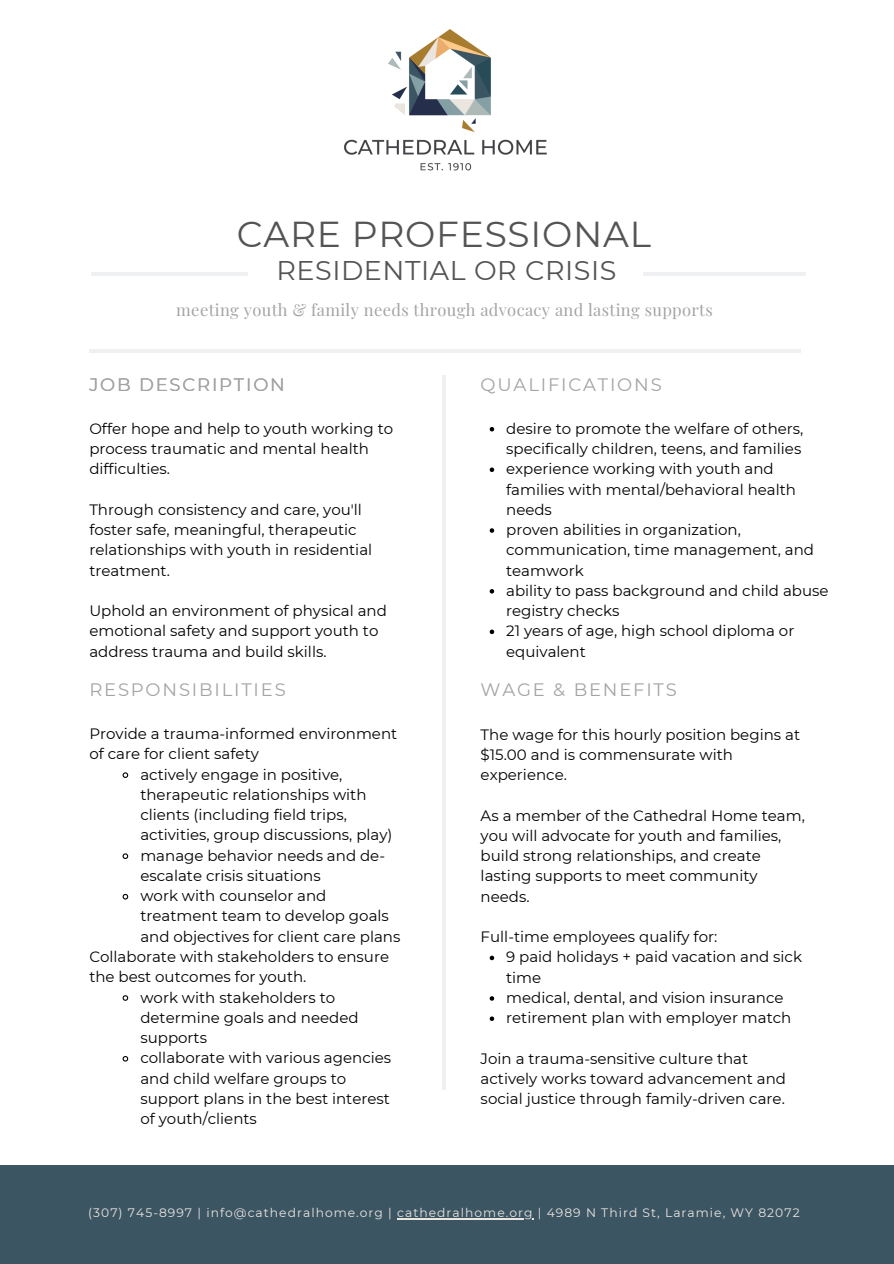
<style>
.page{position:relative;width:894px;height:1264px;background:#fff}
.page>*{position:absolute;margin:0;border:0;box-sizing:border-box;transform-origin:0 0}
.t1{font:36px "Montserrat";letter-spacing:.02em;color:#545454}
.t2{font:27px "Montserrat";letter-spacing:.02em;color:#545454}
.t3{font:18px "Montserrat";letter-spacing:.1em;color:#a4a4a4}
.t4{font:16.5px "Playfair Display";letter-spacing:.02em;color:#a4a4a4}
.t5{font:15px/20.2px "Montserrat";color:#000}
.t6{font:12.3px "Montserrat";letter-spacing:.085em;color:#ebe5e0}
</style>
<div class="page">
<hr style="left:442px;top:375px;width:3px;height:715px;background:#eff0f2">
<div style="left:0;top:1165px;width:893px;height:98px;background:#3c5563"></div>
<hr style="left:89px;top:349px;width:711px;height:3px;background:#eff0f2">
<svg style="left:489px;top:955px;width:5px;height:5px"></svg>
<svg style="left:489px;top:996px;width:5px;height:4px"></svg>
<svg style="left:489px;top:1016px;width:5px;height:4px"></svg>
<svg style="left:122px;top:772px;width:7px;height:6px"></svg>
<svg style="left:122px;top:853px;width:7px;height:6px"></svg>
<svg style="left:122px;top:893px;width:7px;height:7px"></svg>
<svg style="left:122px;top:995px;width:7px;height:6px"></svg>
<svg style="left:122px;top:1056px;width:7px;height:6px"></svg>
<svg style="left:489px;top:427px;width:5px;height:4px"></svg>
<svg style="left:489px;top:467px;width:5px;height:5px"></svg>
<svg style="left:489px;top:528px;width:5px;height:5px"></svg>
<svg style="left:489px;top:589px;width:5px;height:4px"></svg>
<svg style="left:489px;top:629px;width:5px;height:5px"></svg>
<hr style="left:643px;top:272px;width:163px;height:4px;background:#eff0f2">
<hr style="left:91px;top:272px;width:157px;height:4px;background:#eff0f2">
<img style="left:344px;top:30px;width:203px;height:141px">
<hr style="left:397px;top:1218px;width:136px;height:1px;background:#ebe5e0">
<p class="t1" style="left:237px;top:212px;width:415px">CARE PROFESSIONAL</p>
<p class="t2" style="left:276px;top:254px;width:341px">RESIDENTIAL OR CRISIS</p>
<p class="t4" style="left:176px;top:298px;width:538px">meeting youth &amp; family needs through advocacy and lasting supports</p>
<p class="t3" style="left:89px;top:373px;width:197px">JOB DESCRIPTION</p>
<p class="t3" style="left:480px;top:373px;width:182px">QUALIFICATIONS</p>
<p class="t5" style="left:89px;top:418px;width:305px">Offer hope and help to youth working to process traumatic and mental health difficulties.</p>
<p class="t5" style="left:89px;top:499px;width:284px">Through consistency and care, you'll foster safe, meaningful, therapeutic relationships with youth in residential treatment.</p>
<p class="t5" style="left:89px;top:600px;width:299px">Uphold an environment of physical and emotional safety and support youth to address trauma and build skills.</p>
<p class="t5" style="left:506px;top:418px;width:299px">desire to promote the welfare of others, specifically children, teens, and families</p>
<p class="t5" style="left:506px;top:459px;width:291px">experience working with youth and families with mental/behavioral health needs</p>
<p class="t5" style="left:506px;top:519px;width:309px">proven abilities in organization, communication, time management, and teamwork</p>
<p class="t5" style="left:506px;top:580px;width:324px">ability to pass background and child abuse registry checks</p>
<p class="t5" style="left:506px;top:621px;width:290px">21 years of age, high school diploma or equivalent</p>
<p class="t3" style="left:89px;top:678px;width:198px">RESPONSIBILITIES</p>
<p class="t3" style="left:480px;top:678px;width:198px">WAGE &amp; BENEFITS</p>
<p class="t5" style="left:89px;top:723px;width:309px">Provide a trauma-informed environment of care for client safety</p>
<p class="t5" style="left:140px;top:764px;width:253px">actively engage in positive, therapeutic relationships with clients (including field trips, activities, group discussions, play)</p>
<p class="t5" style="left:140px;top:845px;width:246px">manage behavior needs and de&shy;escalate crisis situations</p>
<p class="t5" style="left:140px;top:885px;width:261px">work with counselor and treatment team to develop goals and objectives for client care plans</p>
<p class="t5" style="left:480px;top:724px;width:321px">The wage for this hourly position begins at $15.00 and is commensurate with experience.</p>
<p class="t5" style="left:480px;top:805px;width:325px">As a member of the Cathedral Home team, you will advocate for youth and families, build strong relationships, and create lasting supports to meet community needs.</p>
<p class="t5" style="left:480px;top:926px;width:238px">Full-time employees qualify for:</p>
<p class="t5" style="left:89px;top:946px;width:301px">Collaborate with stakeholders to ensure the best outcomes for youth.</p>
<p class="t5" style="left:140px;top:987px;width:220px">work with stakeholders to determine goals and needed supports</p>
<p class="t5" style="left:140px;top:1047px;width:252px">collaborate with various agencies and child welfare groups to support plans in the best interest of youth/clients</p>
<p class="t5" style="left:506px;top:946px;width:297px">9 paid holidays + paid vacation and sick time</p>
<p class="t5" style="left:506px;top:987px;width:279px">medical, dental, and vision insurance</p>
<p class="t5" style="left:506px;top:1007px;width:287px">retirement plan with employer match</p>
<p class="t5" style="left:480px;top:1048px;width:307px">Join a trauma-sensitive culture that actively works toward advancement and social justice through family-driven care.</p>
<p class="t6" style="left:88px;top:1205px;width:712px">(307) 745-8997 | info@cathedralhome.org | cathedralhome.org | 4989 N Third St, Laramie, WY 82072</p>
</div>
